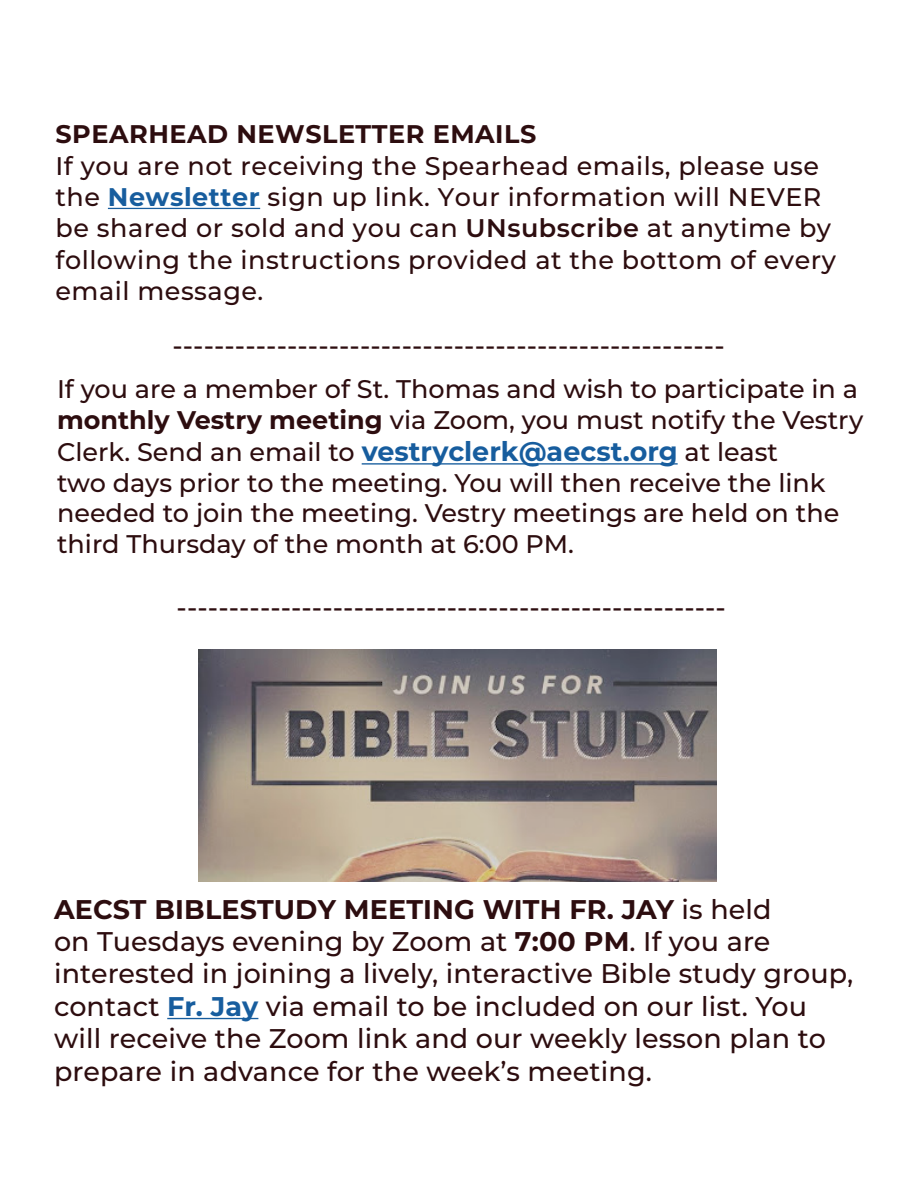
<style>
.page{position:relative;width:918px;height:1188px;background:#fff}
.page>*{position:absolute;margin:0;border:0;box-sizing:border-box;transform-origin:0 0}
.Paragraph_Style_1{font:500 27px/32.4px "Montserrat";letter-spacing:.005em;color:#2d0d0f}
.Paragraph_Style_1-2{font:500 25.5px/30.9px "Montserrat";letter-spacing:.005em;color:#2d0d0f}
.Paragraph_Style_1-3{font:700 25.5px "Montserrat";letter-spacing:.02em;color:#2d0d0f}
.s1{font-weight:700;color:#175d9e}
.s2{font-weight:600}
.s3{font-weight:700}
.s4{font-weight:700;font-size:27px;color:#175d9e}
</style>
<div class="page">
<hr style="left:167px;top:1018px;width:91px;height:1px;background:#175d9e">
<img style="left:198px;top:649px;width:519px;height:233px">
<hr style="left:362px;top:463px;width:316px;height:2px;background:#175d9e">
<hr style="left:108px;top:208px;width:152px;height:1px;background:#175d9e">
<p class="Paragraph_Style_1-3" style="left:56px;top:116px;width:482px">SPEARHEAD NEWSLETTER EMAILS</p>
<p class="Paragraph_Style_1-2" style="left:56px;top:149px;width:782px;line-height:31.3px">If you are not receiving the Spearhead emails, please use the <span class="s1">Newsletter</span> sign up link. Your information will NEVER be shared or sold and you can <span class="s2">UNsubscribe</span> at anytime by following the instructions provided at the bottom of every email message.</p>
<p class="Paragraph_Style_1" style="left:172px;top:328px;width:554px">-----------------------------------------------------</p>
<p class="Paragraph_Style_1-2" style="left:57px;top:373px;width:808px">If you are a member of St. Thomas and wish to participate in a <span class="s3">monthly Vestry meeting</span> via Zoom, you must notify the Vestry Clerk. Send an email to <span class="s4">vestryclerk@aecst.org</span> at least<br>two days prior to the meeting. You will then receive the link needed to join the meeting. Vestry meetings are held on the third Thursday of the month at 6:00 PM.</p>
<p class="Paragraph_Style_1" style="left:54px;top:892px;width:801px"><span class="s3">AECST BIBLESTUDY MEETING WITH FR. JAY</span> is held<br>on Tuesdays evening by Zoom at <span class="s3">7:00 PM</span>. If you are interested in joining a lively, interactive Bible study group, contact <span class="s1">Fr. Jay</span> via email to be included on our list. You will receive the Zoom link and our weekly lesson plan to prepare in advance for the week’s meeting.</p>
</div>
